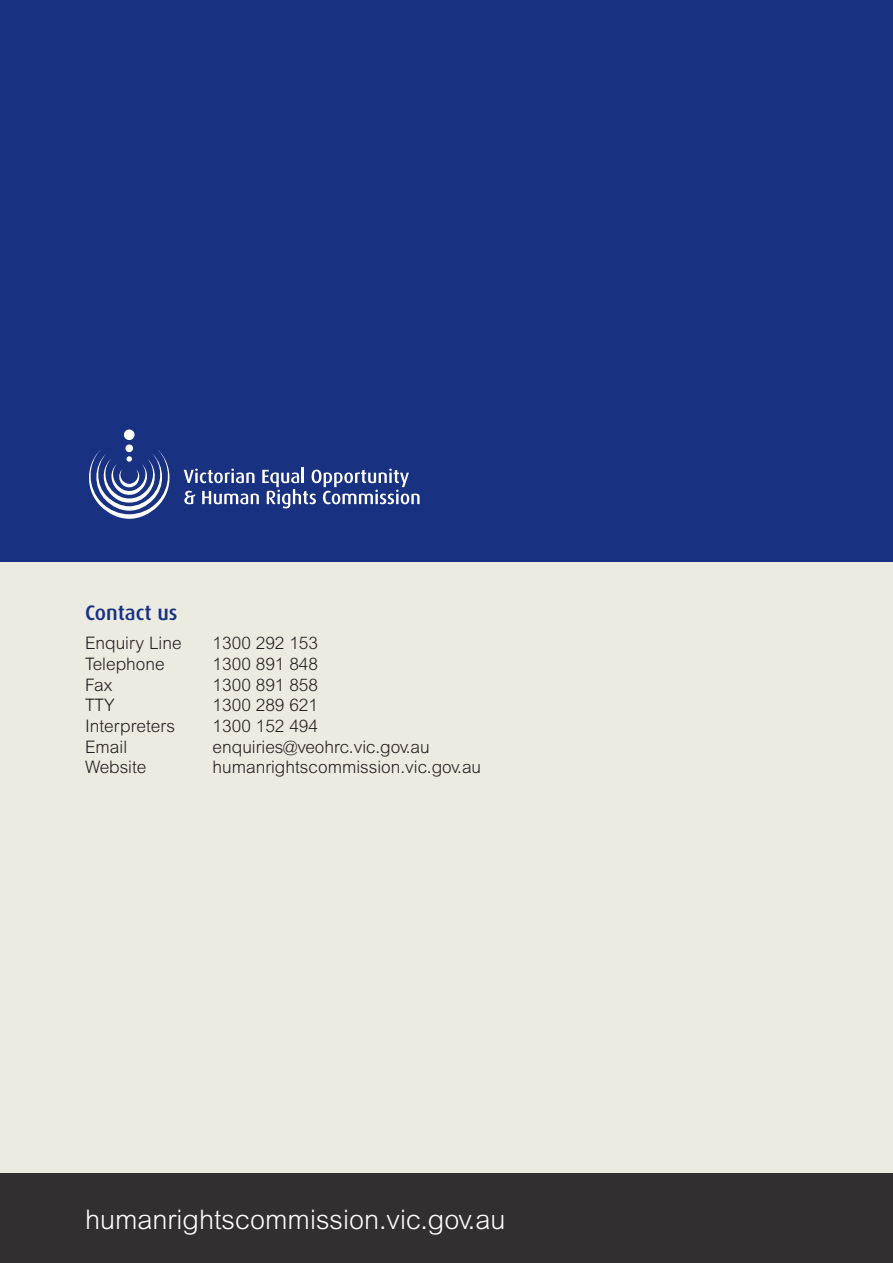
<style>
.page{position:relative;width:893px;height:1263px;background:#ebebe2}
.page>*{position:absolute;margin:0;border:0;box-sizing:border-box;transform-origin:0 0}
.Heading_1{font:300 27px "Arial";color:#fff}
.NEW___VEOHRC_Heading{font:500 21px "Dax";color:#183181}
.NEW___VEOHRC_Body_co{font:300 17.25px "Arial";color:#231f20}
</style>
<div class="page">
<div style="left:0;top:0;width:893px;height:561px;background:#183181"></div>
<svg style="left:184px;top:468px;width:236px;height:40px"></svg>
<div style="left:125px;top:444px;width:8px;height:8px;background:#fff;border-radius:50%"></div>
<div style="left:124px;top:429px;width:11px;height:11px;background:#fff;border-radius:50%"></div>
<svg style="left:89px;top:449px;width:81px;height:70px"></svg>
<div style="left:0;top:1174px;width:893px;height:89px;background:#312f30"></div>
<p class="NEW___VEOHRC_Heading" style="left:85px;top:601px;width:94px">Contact us</p>
<p class="NEW___VEOHRC_Body_co" style="left:85px;top:633px;width:98px">Enquiry Line</p>
<p class="NEW___VEOHRC_Body_co" style="left:213px;top:633px;width:107px">1300 292 153</p>
<p class="NEW___VEOHRC_Body_co" style="left:85px;top:654px;width:81px">Telephone</p>
<p class="NEW___VEOHRC_Body_co" style="left:213px;top:654px;width:107px">1300 891 848</p>
<p class="NEW___VEOHRC_Body_co" style="left:85px;top:675px;width:29px">Fax</p>
<p class="NEW___VEOHRC_Body_co" style="left:213px;top:675px;width:107px">1300 891 858</p>
<p class="NEW___VEOHRC_Body_co" style="left:85px;top:695px;width:31px">TTY</p>
<p class="NEW___VEOHRC_Body_co" style="left:213px;top:695px;width:107px">1300 289 621</p>
<p class="NEW___VEOHRC_Body_co" style="left:85px;top:716px;width:92px">Interpreters</p>
<p class="NEW___VEOHRC_Body_co" style="left:213px;top:716px;width:107px">1300 152 494</p>
<p class="NEW___VEOHRC_Body_co" style="left:85px;top:737px;width:44px">Email</p>
<p class="NEW___VEOHRC_Body_co" style="left:213px;top:737px;width:219px">enquiries@veohrc.vic.gov.au</p>
<p class="NEW___VEOHRC_Body_co" style="left:85px;top:758px;width:63px">Website</p>
<p class="NEW___VEOHRC_Body_co" style="left:213px;top:758px;width:270px">humanrightscommission.vic.gov.au</p>
<p class="Heading_1" style="left:85px;top:1204px;width:422px">humanrightscommission.vic.gov.au</p>
</div>
